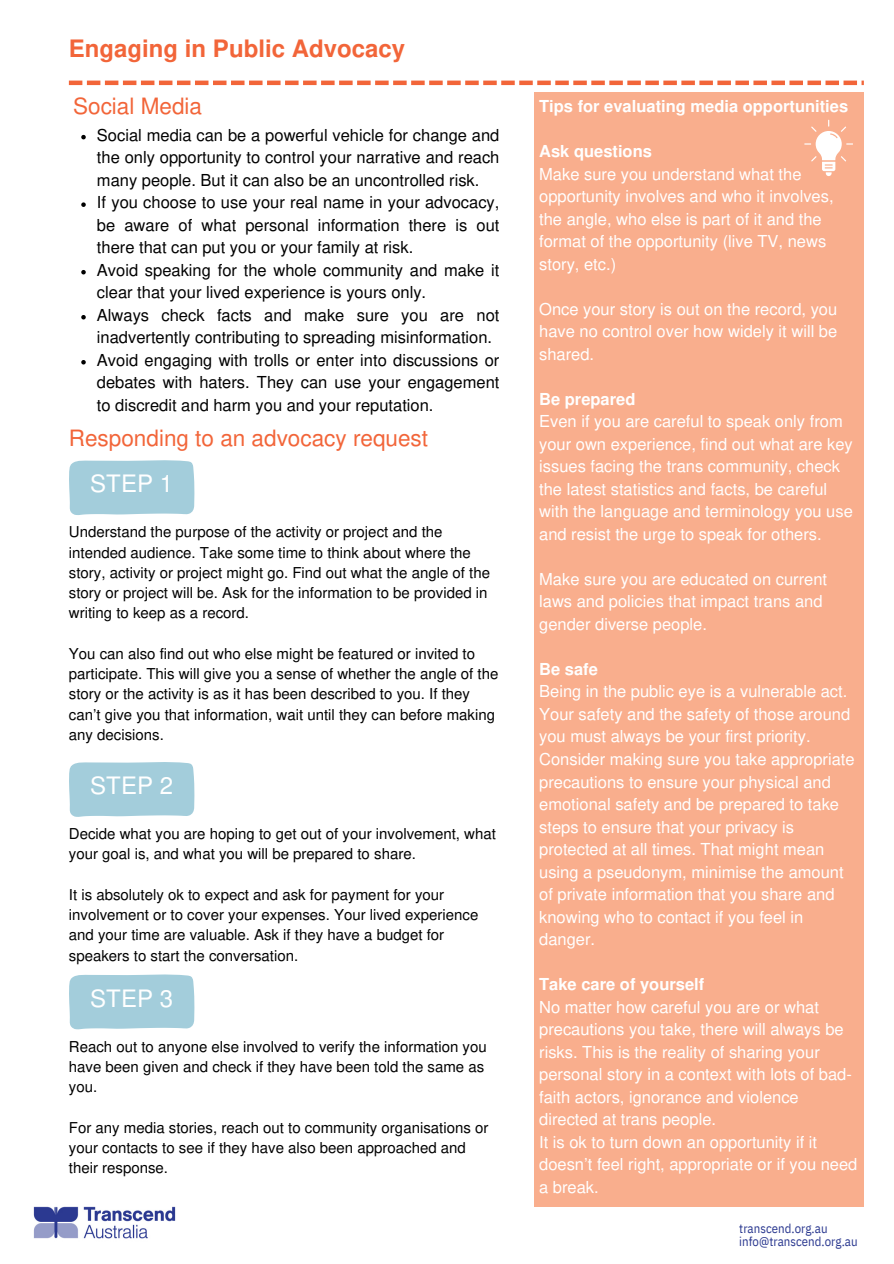
<style>
.page{position:relative;width:894px;height:1264px;background:#fff}
.page>*{position:absolute;margin:0;border:0;box-sizing:border-box;transform-origin:0 0}
.t1{font:700 24px "Nimbus San L";color:#f26539}
.t2{font:24px "Nimbus San L";color:#fff}
.t3{font:22.5px "Nimbus San L";color:#f26539}
.t4{font:16.5px/22.5px "Nimbus San L";color:#fff}
.t5{font:16.5px/22.5px "Nimbus San L";color:#000;text-align:justify}
.t6{font:700 16.5px "Nimbus San L";color:#fff}
.t7{font:15px/20.2px "Nimbus San L";color:#000}
.t8{font:12.75px "IBM Plex Sans Cond";letter-spacing:.005em;color:#2b3990}
.s1{font-weight:700}
</style>
<div class="page">
<div style="left:534px;top:92px;width:329px;height:1114px;background:#f9ae8d"></div>
<svg style="left:804px;top:120px;width:48px;height:56px"></svg>
<svg style="left:69px;top:81px;width:794px;height:4px"></svg>
<div style="left:69px;top:460px;width:125px;height:55px;background:#a3cddb"></div>
<div style="left:69px;top:762px;width:125px;height:55px;background:#a3cddb"></div>
<div style="left:69px;top:974px;width:125px;height:55px;background:#a3cddb"></div>
<img style="left:33px;top:1206px;width:143px;height:33px">
<svg style="left:81px;top:135px;width:5px;height:4px"></svg>
<svg style="left:81px;top:202px;width:5px;height:5px"></svg>
<svg style="left:81px;top:270px;width:5px;height:4px"></svg>
<svg style="left:81px;top:315px;width:5px;height:4px"></svg>
<svg style="left:81px;top:360px;width:5px;height:4px"></svg>
<p class="t1" style="left:69px;top:39px;width:338px">Engaging in Public Advocacy</p>
<h5 class="t3" style="left:73px;top:98px;width:130px">Social Media</h5>
<h1 class="t5" style="left:97px;top:125px;width:404px">Social media can be a powerful vehicle for change and the only opportunity to control your narrative and reach many people. But it can also be an uncontrolled risk.</h1>
<h5 class="t5" style="left:97px;top:193px;width:404px">If you choose to use your real name in your advocacy, be aware of what personal information there is out there that can put you or your family at risk.</h5>
<h5 class="t5" style="left:97px;top:260px;width:404px">Avoid speaking for the whole community and make it clear that your lived experience is yours only.</h5>
<p class="t5" style="left:97px;top:305px;width:404px">Always check facts and make sure you are not inadvertently contributing to spreading misinformation.</p>
<h4 class="t5" style="left:97px;top:350px;width:404px">Avoid engaging with trolls or enter into discussions or debates with haters. They can use your engagement to discredit and harm you and your reputation.</h4>
<h5 class="t3" style="left:69px;top:429px;width:360px">Responding to an advocacy request</h5>
<p class="t2" style="left:90px;top:475px;width:84px">STEP 1</p>
<h3 class="t7" style="left:69px;top:523px;width:422px">Understand the purpose of the activity or project and the intended audience. Take some time to think about where the story, activity or project might go. Find out what the angle of the story or project will be. Ask for the information to be provided in writing to keep as a record.</h3>
<p class="t7" style="left:69px;top:645px;width:431px">You can also find out who else might be featured or invited to participate. This will give you a sense of whether the angle of the story or the activity is as it has been described to you. If they can’t give you that information, wait until they can before making any decisions.</p>
<h1 class="t2" style="left:90px;top:776px;width:84px">STEP 2</h1>
<h5 class="t7" style="left:69px;top:825px;width:428px">Decide what you are hoping to get out of your involvement, what your goal is, and what you will be prepared to share.</h5>
<h5 class="t7" style="left:69px;top:886px;width:411px">It is absolutely ok to expect and ask for payment for your involvement or to cover your expenses. Your lived experience and your time are valuable. Ask if they have a budget for speakers to start the conversation.</h5>
<p class="t2" style="left:90px;top:989px;width:84px">STEP 3</p>
<h1 class="t7" style="left:69px;top:1037px;width:419px">Reach out to anyone else involved to verify the information you have been given and check if they have been told the same as you.</h1>
<h5 class="t7" style="left:69px;top:1118px;width:421px">For any media stories, reach out to community organisations or your contacts to see if they have also been approached and their response.</h5>
<h2 class="t6" style="left:539px;top:100px;width:310px">Tips for evaluating media opportunities</h2>
<p class="t4" style="left:539px;top:142px;width:296px"><span class="s1">Ask questions<br></span>Make sure you understand what the opportunity involves and who it involves, the angle, who else is part of it and the format of the opportunity (live TV, news story, etc.)</p>
<h3 class="t4" style="left:539px;top:300px;width:299px;text-align:justify">Once your story is out on the record, you have no control over how widely it will be shared.</h3>
<p class="t4" style="left:539px;top:390px;width:315px"><span class="s1">Be prepared<br></span>Even if you are careful to speak only from your own experience, find out what are key issues facing the trans community, check the latest statistics and facts, be careful with the language and terminology you use and resist the urge to speak for others.</p>
<p class="t4" style="left:539px;top:570px;width:289px">Make sure you are educated on current laws and policies that impact trans and gender diverse people.</p>
<p class="t4" style="left:539px;top:660px;width:317px"><span class="s1">Be safe<br></span>Being in the public eye is a vulnerable act.<br>Your safety and the safety of those around you must always be your first priority.<br>Consider making sure you take appropriate precautions to ensure your physical and emotional safety and be prepared to take steps to ensure that your privacy is protected at all times. That might mean using a pseudonym, minimise the amount of private information that you share and knowing who to contact if you feel in danger.</p>
<p class="t4" style="left:539px;top:975px;width:320px"><span class="s1">Take care of yourself<br></span>No matter how careful you are or what precautions you take, there will always be risks. This is the reality of sharing your personal story in a context with lots of bad&shy;faith actors, ignorance and violence directed at trans people.<br>It is ok to turn down an opportunity if it doesn’t feel right, appropriate or if you need a break.</p>
<h5 class="t8" style="left:739px;top:1219px;width:90px">transcend.org.au</h5>
<h5 class="t8" style="left:739px;top:1232px;width:120px">info@transcend.org.au</h5>
</div>
